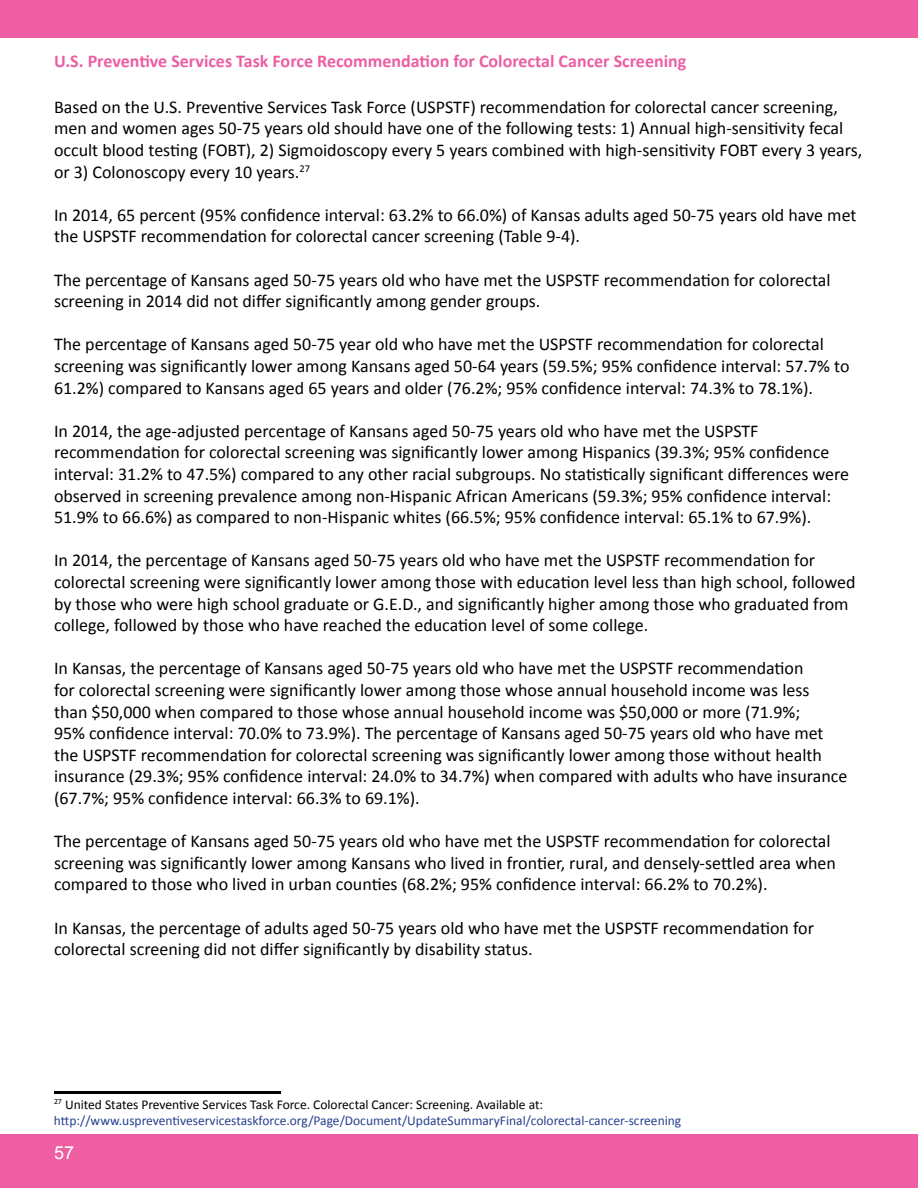
<style>
.page{position:relative;width:918px;height:1188px;background:#fff}
.page>*{position:absolute;margin:0;border:0;box-sizing:border-box;transform-origin:0 0}
.t1{font:18px/21.6px "Calibri";color:#000}
.t2{font:700 18px "Calibri";color:#ec5ea2}
.t3{font:18px "Arial";color:#fff}
.t4{font:13.5px/16.2px "Calibri";color:#25408f}
.s1{color:#000}
</style>
<div class="page">
<div style="left:0;top:0;width:918px;height:38px;background:#ef5ea2"></div>
<div style="left:0;top:1134px;width:918px;height:54px;background:#ef5ea2"></div>
<hr style="left:54px;top:1091px;width:227px;height:3px;background:#000">
<p class="t2" style="left:54px;top:50px;width:634px">U.S. Preventive Services Task Force Recommendation for Colorectal Cancer Screening</p>
<p class="t1" style="left:54px;top:95px;width:810px">Based on the U.S. Preventive Services Task Force (USPSTF) recommendation for colorectal cancer screening, men and women ages 50-75 years old should have one of the following tests: 1) Annual high-sensitivity fecal occult blood testing (FOBT), 2) Sigmoidoscopy every 5 years combined with high-sensitivity FOBT every 3 years, or 3) Colonoscopy every 10 years.<sup>27</sup></p>
<p class="t1" style="left:54px;top:203px;width:804px">In 2014, 65 percent (95% confidence interval: 63.2% to 66.0%) of Kansas adults aged 50-75 years old have met the USPSTF recommendation for colorectal cancer screening (Table 9-4).</p>
<p class="t1" style="left:54px;top:268px;width:778px">The percentage of Kansans aged 50-75 years old who have met the USPSTF recommendation for colorectal screening in 2014 did not differ significantly among gender groups.</p>
<p class="t1" style="left:54px;top:333px;width:797px">The percentage of Kansans aged 50-75 year old who have met the USPSTF recommendation for colorectal screening was significantly lower among Kansans aged 50-64 years (59.5%; 95% confidence interval: 57.7% to<br>61.2%) compared to Kansans aged 65 years and older (76.2%; 95% confidence interval: 74.3% to 78.1%).</p>
<p class="t1" style="left:54px;top:419px;width:797px">In 2014, the age-adjusted percentage of Kansans aged 50-75 years old who have met the USPSTF recommendation for colorectal screening was significantly lower among Hispanics (39.3%; 95% confidence interval: 31.2% to 47.5%) compared to any other racial subgroups. No statistically significant differences were observed in screening prevalence among non-Hispanic African Americans (59.3%; 95% confidence interval:<br>51.9% to 66.6%) as compared to non-Hispanic whites (66.5%; 95% confidence interval: 65.1% to 67.9%).</p>
<p class="t1" style="left:54px;top:549px;width:803px">In 2014, the percentage of Kansans aged 50-75 years old who have met the USPSTF recommendation for colorectal screening were significantly lower among those with education level less than high school, followed by those who were high school graduate or G.E.D., and significantly higher among those who graduated from college, followed by those who have reached the education level of some college.</p>
<p class="t1" style="left:54px;top:657px;width:795px">In Kansas, the percentage of Kansans aged 50-75 years old who have met the USPSTF recommendation<br>for colorectal screening were significantly lower among those whose annual household income was less than $50,000 when compared to those whose annual household income was $50,000 or more (71.9%;<br>95% confidence interval: 70.0% to 73.9%). The percentage of Kansans aged 50-75 years old who have met the USPSTF recommendation for colorectal screening was significantly lower among those without health insurance (29.3%; 95% confidence interval: 24.0% to 34.7%) when compared with adults who have insurance (67.7%; 95% confidence interval: 66.3% to 69.1%).</p>
<p class="t1" style="left:54px;top:830px;width:784px">The percentage of Kansans aged 50-75 years old who have met the USPSTF recommendation for colorectal screening was significantly lower among Kansans who lived in frontier, rural, and densely-settled area when compared to those who lived in urban counties (68.2%; 95% confidence interval: 66.2% to 70.2%).</p>
<p class="t1" style="left:54px;top:916px;width:761px">In Kansas, the percentage of adults aged 50-75 years old who have met the USPSTF recommendation for colorectal screening did not differ significantly by disability status.</p>
<p class="t4" style="left:54px;top:1095px;width:629px"><sup>27</sup> <span class="s1">United States Preventive Services Task Force. Colorectal Cancer: Screening. Available at: </span>http://www.uspreventiveservicestaskforce.org/Page/Document/UpdateSummaryFinal/colorectal-cancer-screening</p>
<p class="t3" style="left:54px;top:1143px;width:22px">57</p>
</div>
